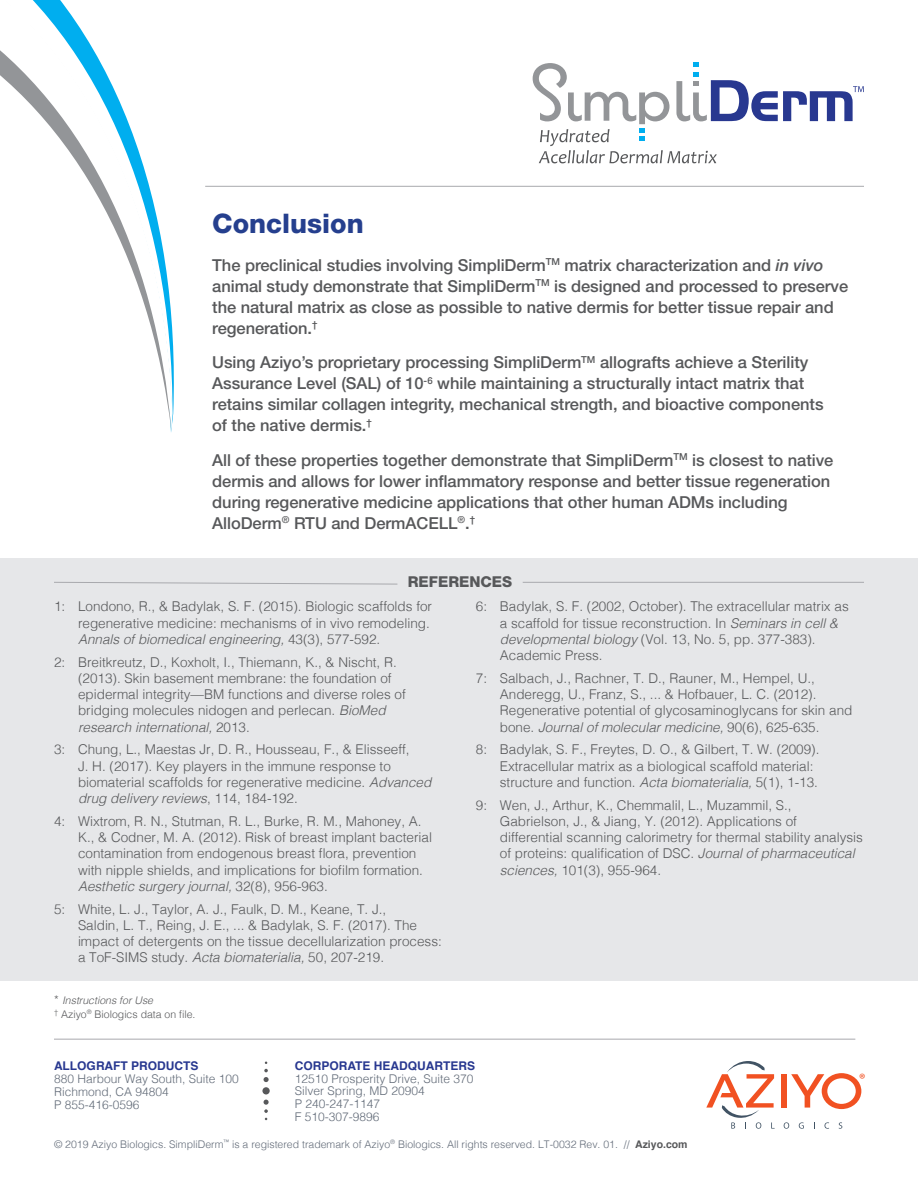
<style>
.page{position:relative;width:918px;height:1188px;background:#fff}
.page>*{position:absolute;margin:0;border:0;box-sizing:border-box;transform-origin:0 0}
.t1{font:800 27px "Helvetica Neue";color:#253f8e}
.t2{font:500 16.5px/21px "Helvetica Neue";letter-spacing:-.005em;color:#57585a}
.t3{font:15.15px "Myriad Pro";color:#f15122}
.t4{font:800 15px "Helvetica Neue";color:#57585a}
.t5{font:300 13.5px/16.2px "Helvetica";color:#57585a}
.t6{font:300 12px "Helvetica";color:#626b78}
.t7{font:700 12px "Helvetica";color:#283890}
.t8{font:300 10.5px "Helvetica";color:#626b78}
.t9{font:300 10.5px "Helvetica";color:#57585a}
.t10{font:italic 300 10.5px "Helvetica";color:#57585a}
.s1{font-style:italic}
.s2{font-style:normal;font-size:12px}
.s3{font-weight:700;color:#57585a}
</style>
<div class="page">
<div style="left:0;top:559px;width:918px;height:422px;background:#e6e7e9"></div>
<hr style="left:205px;top:186px;width:659px;height:1px;background:#a8a9ad">
<hr style="left:54px;top:1039px;width:801px;height:1px;background:#a8a9ad">
<hr style="left:523px;top:582px;width:341px;height:1px;background:#a8a9ad">
<svg style="left:54px;top:582px;width:344px;height:3px"></svg>
<svg style="left:533px;top:63px;width:331px;height:100px"></svg>
<svg style="left:0;top:0;width:171px;height:431px"></svg>
<div style="left:781px;top:1074px;width:6px;height:34px;background:#f15122"></div>
<svg style="left:791px;top:1073px;width:70px;height:36px"></svg>
<svg style="left:706px;top:1061px;width:69px;height:68px"></svg>
<svg style="left:784px;top:1122px;width:5px;height:7px"></svg>
<svg style="left:799px;top:1122px;width:5px;height:7px"></svg>
<svg style="left:825px;top:1122px;width:4px;height:7px"></svg>
<svg style="left:839px;top:1122px;width:3px;height:7px"></svg>
<div style="left:262px;top:1087px;width:8px;height:7px;background:#57585a;border-radius:50%"></div>
<svg style="left:264px;top:1100px;width:5px;height:20px"></svg>
<svg style="left:264px;top:1062px;width:5px;height:20px"></svg>
<p class="t1" style="left:212px;top:208px;width:153px">Conclusion</p>
<p class="t2" style="left:212px;top:254px;width:638px">The preclinical studies involving SimpliDerm<sup>TM</sup> matrix characterization and <span class="s1">in vivo </span>animal study demonstrate that SimpliDerm<sup>TM</sup> is designed and processed to preserve the natural matrix as close as possible to native dermis for better tissue repair and regeneration.<sup>†</sup></p>
<p class="t2" style="left:212px;top:352px;width:613px">Using Aziyo’s proprietary processing SimpliDerm<sup>TM</sup> allografts achieve a Sterility Assurance Level (SAL) of 10<sup>-6</sup> while maintaining a structurally intact matrix that retains similar collagen integrity, mechanical strength, and bioactive components of the native dermis.<sup>†</sup></p>
<p class="t2" style="left:212px;top:449px;width:623px">All of these properties together demonstrate that SimpliDerm<sup>TM</sup> is closest to native dermis and allows for lower inflammatory response and better tissue regeneration during regenerative medicine applications that other human ADMs including AlloDerm<sup>®</sup> RTU and DermACELL<sup>®</sup>.<sup>†</sup></p>
<p class="t4" style="left:408px;top:573px;width:106px">REFERENCES</p>
<p class="t5" style="left:78px;top:598px;width:356px;text-indent:-24px">1: Londono, R., &amp; Badylak, S. F. (2015). Biologic scaffolds for regenerative medicine: mechanisms of in vivo remodeling.<br><span class="s1">Annals of biomedical engineering,</span> 43(3), 577-592.</p>
<p class="t5" style="left:78px;top:653px;width:329px;text-indent:-24px">2: Breitkreutz, D., Koxholt, I., Thiemann, K., &amp; Nischt, R. (2013). Skin basement membrane: the foundation of epidermal integrity—BM functions and diverse roles of bridging molecules nidogen and perlecan. <span class="s1">BioMed research international,</span> 2013.</p>
<p class="t5" style="left:78px;top:741px;width:355px;text-indent:-24px">3: Chung, L., Maestas Jr, D. R., Housseau, F., &amp; Elisseeff,<br>J. H. (2017). Key players in the immune response to biomaterial scaffolds for regenerative medicine. <span class="s1">Advanced drug delivery reviews</span>, 114, 184-192.</p>
<p class="t5" style="left:78px;top:812px;width:356px;text-indent:-24px">4: Wixtrom, R. N., Stutman, R. L., Burke, R. M., Mahoney, A.<br>K., &amp; Codner, M. A. (2012). Risk of breast implant bacterial contamination from endogenous breast flora, prevention with nipple shields, and implications for biofilm formation.<br><span class="s1">Aesthetic surgery journal,</span> 32(8), 956-963.</p>
<p class="t5" style="left:78px;top:900px;width:365px;text-indent:-24px">5: White, L. J., Taylor, A. J., Faulk, D. M., Keane, T. J.,<br>Saldin, L. T., Reing, J. E., ... &amp; Badylak, S. F. (2017). The impact of detergents on the tissue decellularization process: a ToF-SIMS study. <span class="s1">Acta biomaterialia,</span> 50, 207-219.</p>
<p class="t10" style="left:54px;top:991px;width:101px"><span class="s2">*</span> Instructions for Use</p>
<p class="t9" style="left:54px;top:1005px;width:143px"><sup>†</sup> Aziyo<sup>®</sup> Biologics data on file.</p>
<p class="t5" style="left:500px;top:598px;width:350px;text-indent:-24px">6: Badylak, S. F. (2002, October). The extracellular matrix as a scaffold for tissue reconstruction. In <span class="s1">Seminars in cell &amp; developmental biology</span> (Vol. 13, No. 5, pp. 377-383).<br>Academic Press.</p>
<p class="t5" style="left:500px;top:669px;width:354px;text-indent:-24px">7: Salbach, J., Rachner, T. D., Rauner, M., Hempel, U., Anderegg, U., Franz, S., ... &amp; Hofbauer, L. C. (2012).<br>Regenerative potential of glycosaminoglycans for skin and bone. <span class="s1">Journal of molecular medicine,</span> 90(6), 625-635.</p>
<p class="t5" style="left:500px;top:741px;width:321px;text-indent:-24px">8: Badylak, S. F., Freytes, D. O., &amp; Gilbert, T. W. (2009).<br>Extracellular matrix as a biological scaffold material: structure and function. <span class="s1">Acta biomaterialia,</span> 5(1), 1-13.</p>
<p class="t5" style="left:500px;top:796px;width:365px;text-indent:-24px">9: Wen, J., Arthur, K., Chemmalil, L., Muzammil, S., Gabrielson, J., &amp; Jiang, Y. (2012). Applications of differential scanning calorimetry for thermal stability analysis of proteins: qualification of DSC. <span class="s1">Journal of pharmaceutical sciences,</span> 101(3), 955-964.</p>
<p class="t7" style="left:54px;top:1056px;width:146px">ALLOGRAFT PRODUCTS</p>
<p class="t6" style="left:54px;top:1069px;width:186px">880 Harbour Way South, Suite 100</p>
<p class="t6" style="left:54px;top:1082px;width:116px">Richmond, CA 94804</p>
<p class="t6" style="left:54px;top:1095px;width:87px">P 855-416-0596</p>
<p class="t7" style="left:295px;top:1056px;width:182px">CORPORATE HEADQUARTERS</p>
<p class="t6" style="left:295px;top:1068px;width:180px">12510 Prosperity Drive, Suite 370</p>
<p class="t6" style="left:295px;top:1081px;width:132px">Silver Spring, MD 20904</p>
<p class="t6" style="left:295px;top:1094px;width:87px">P 240-247-1147</p>
<p class="t6" style="left:295px;top:1107px;width:86px">F 510-307-9896</p>
<p class="t8" style="left:54px;top:1135px;width:635px">© 2019 Aziyo Biologics. SimpliDerm<sup>™</sup> is a registered trademark of Aziyo<sup>®</sup> Biologics. All rights reserved. LT-0032 Rev. 01. // <span class="s3">Aziyo.com</span></p>
<p class="t3" style="left:859px;top:1069px;width:8px">®</p>
</div>
